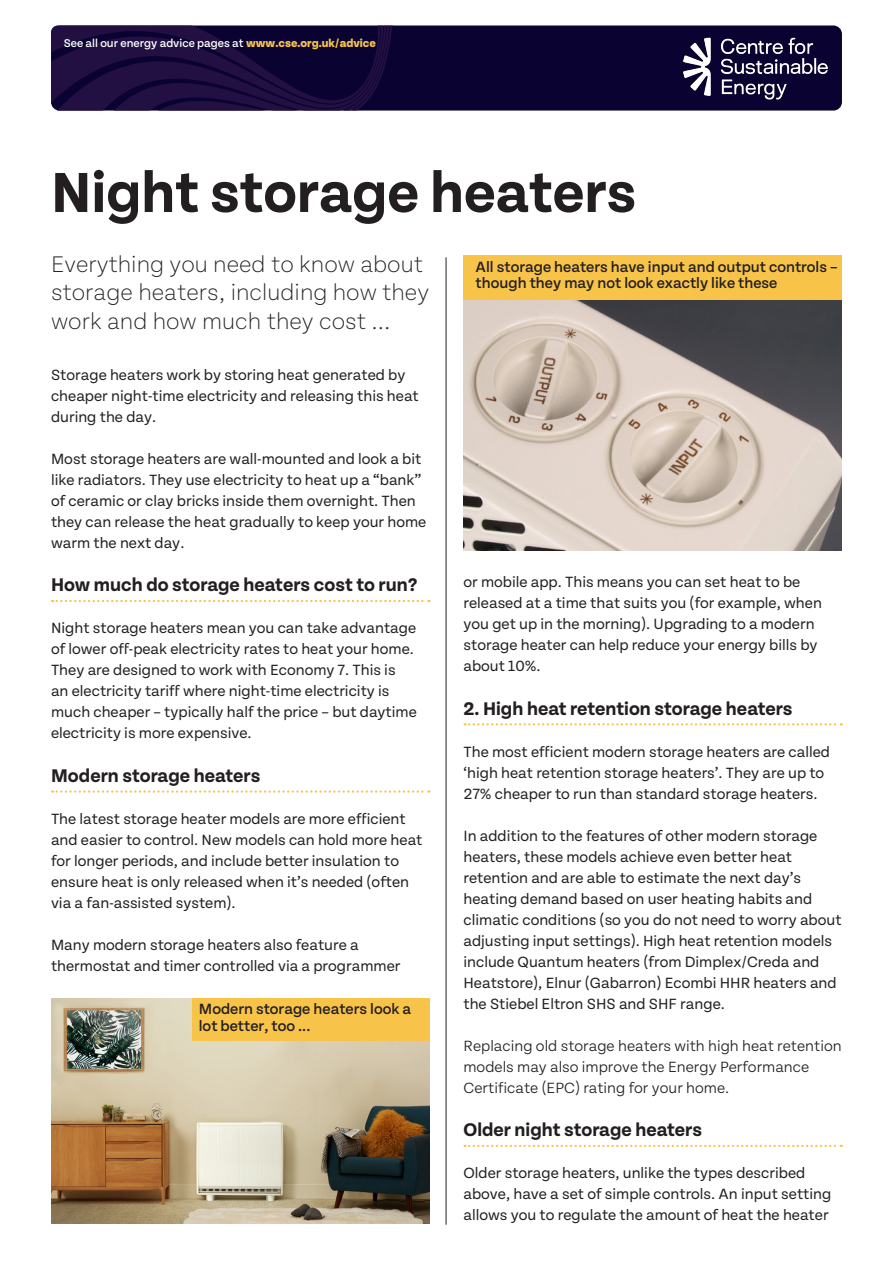
<style>
.page{position:relative;width:893px;height:1263px;background:#fff}
.page>*{position:absolute;margin:0;border:0;box-sizing:border-box;transform-origin:0 0}
.main_head{font:700 60px "Tenon";color:#231f20}
.standfirst{font:200 24px/28.5px "Tenon";color:#231f20}
.subhead{font:700 19.5px "Tenon";color:#231f20}
.body_copy_10_5_14{font:15.75px/21px "Tenon";color:#231f20}
.body_copy_10_5_14-2{font:500 15.75px/16.5px "Tenon";color:#231f20}
.body_copy_10_5_14-3{font:300 15.75px/21px "Tenon";color:#231f20}
.body_copy_10_5_14-4{font:500 12px "Tenon";color:#fff}
.s1{font-weight:800;color:#f7c349}
</style>
<div class="page">
<img style="left:463px;top:300px;width:379px;height:250px">
<hr style="left:446px;top:257px;width:1px;height:968px;background:#231f20">
<svg style="left:52px;top:600px;width:377px;height:2px"></svg>
<svg style="left:52px;top:790px;width:377px;height:3px"></svg>
<div style="left:463px;top:255px;width:379px;height:45px;background:#f7c349"></div>
<svg style="left:465px;top:723px;width:377px;height:2px"></svg>
<svg style="left:465px;top:1145px;width:377px;height:2px"></svg>
<div style="left:51px;top:26px;width:791px;height:85px;background:#0a0231;border-radius:9px"></div>
<svg style="left:51px;top:26px;width:345px;height:85px"></svg>
<img style="left:683px;top:37px;width:145px;height:63px">
<img style="left:51px;top:998px;width:378px;height:225px">
<div style="left:192px;top:998px;width:237px;height:42px;background:#f7c349"></div>
<p class="body_copy_10_5_14-4" style="left:64px;top:36px;width:314px">See all our energy advice pages at <span class="s1">www.cse.org.uk/advice</span></p>
<p class="main_head" style="left:51px;top:161px;width:587px">Night storage heaters</p>
<p class="standfirst" style="left:51px;top:250px;width:380px">Everything you need to know about storage heaters, including how they work and how much they cost ...</p>
<p class="body_copy_10_5_14" style="left:51px;top:365px;width:369px">Storage heaters work by storing heat generated by cheaper night-time electricity and releasing this heat during the day.</p>
<p class="body_copy_10_5_14" style="left:51px;top:449px;width:377px">Most storage heaters are wall-mounted and look a bit like radiators. They use electricity to heat up a “bank” of ceramic or clay bricks inside them overnight. Then they can release the heat gradually to keep your home warm the next day.</p>
<p class="subhead" style="left:51px;top:575px;width:368px">How much do storage heaters cost to run?</p>
<p class="body_copy_10_5_14" style="left:51px;top:618px;width:367px">Night storage heaters mean you can take advantage of lower off-peak electricity rates to heat your home.<br>They are designed to work with Economy 7. This is an electricity tariff where night-time electricity is much cheaper – typically half the price – but daytime electricity is more expensive.</p>
<p class="subhead" style="left:51px;top:765px;width:211px">Modern storage heaters</p>
<p class="body_copy_10_5_14" style="left:51px;top:809px;width:373px">The latest storage heater models are more efficient and easier to control. New models can hold more heat for longer periods, and include better insulation to ensure heat is only released when it’s needed (often via a fan-assisted system).</p>
<p class="body_copy_10_5_14" style="left:51px;top:935px;width:351px">Many modern storage heaters also feature a thermostat and timer controlled via a programmer</p>
<p class="body_copy_10_5_14-2" style="left:476px;top:258px;width:363px">All storage heaters have input and output controls – though they may not look exactly like these</p>
<p class="body_copy_10_5_14" style="left:463px;top:572px;width:360px">or mobile app. This means you can set heat to be released at a time that suits you (for example, when you get up in the morning). Upgrading to a modern storage heater can help reduce your energy bills by about 10%.</p>
<p class="subhead" style="left:463px;top:698px;width:331px">2. High heat retention storage heaters</p>
<p class="body_copy_10_5_14" style="left:463px;top:741px;width:368px">The most efficient modern storage heaters are called ‘high heat retention storage heaters’. They are up to<br>27% cheaper to run than standard storage heaters.</p>
<p class="body_copy_10_5_14" style="left:463px;top:825px;width:380px">In addition to the features of other modern storage heaters, these models achieve even better heat retention and are able to estimate the next day’s heating demand based on user heating habits and climatic conditions (so you do not need to worry about adjusting input settings). High heat retention models include Quantum heaters (from Dimplex/Creda and Heatstore), Elnur (Gabarron) Ecombi HHR heaters and the Stiebel Eltron SHS and SHF range.</p>
<p class="body_copy_10_5_14-3" style="left:463px;top:1035px;width:380px">Replacing old storage heaters with high heat retention models may also improve the Energy Performance<br>Certificate (EPC) rating for your home.</p>
<p class="subhead" style="left:463px;top:1119px;width:240px">Older night storage heaters</p>
<p class="body_copy_10_5_14" style="left:463px;top:1163px;width:369px">Older storage heaters, unlike the types described above, have a set of simple controls. An input setting allows you to regulate the amount of heat the heater</p>
<p class="body_copy_10_5_14-2" style="left:199px;top:1001px;width:214px">Modern storage heaters look a lot better, too ...</p>
</div>
